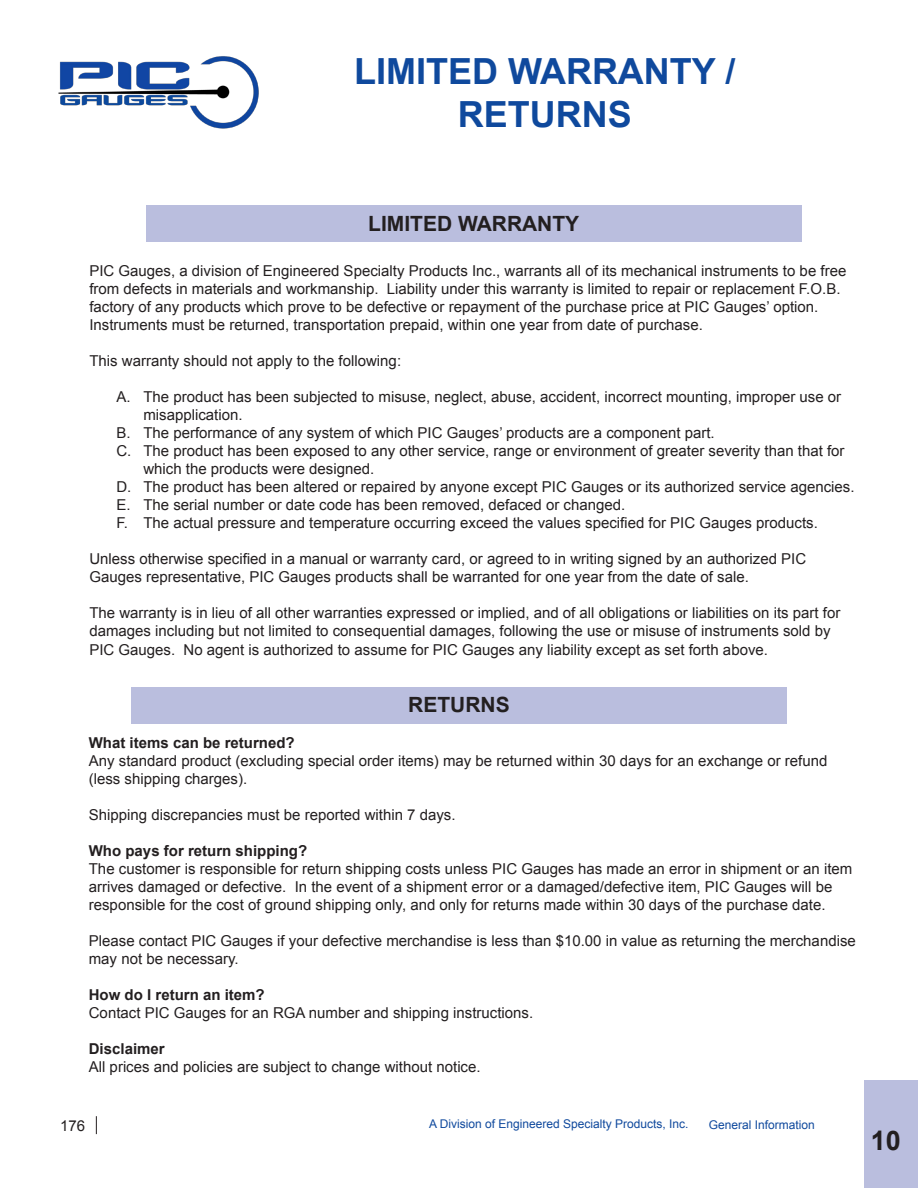
<style>
.page{position:relative;width:918px;height:1188px;background:#fff}
.page>*{position:absolute;margin:0;border:0;box-sizing:border-box;transform-origin:0 0}
.t1{font:700 36px "Arial";color:#0f499d}
.t2{font:700 27px "Arial";color:#231f20}
.t3{font:700 21px "Arial";color:#231f20}
.t4{font:15px/18px "Arial";color:#231f20}
.t5{font:700 15px "Arial";color:#231f20}
.t6{font:12px "Arial";color:#0f499d}
</style>
<div class="page">
<img style="left:58px;top:56px;width:201px;height:73px">
<svg style="left:96px;top:1116px;width:1px;height:18px"></svg>
<div style="left:146px;top:205px;width:655px;height:37px;background:#babede"></div>
<div style="left:864px;top:1080px;width:54px;height:108px;background:#babede"></div>
<div style="left:131px;top:687px;width:656px;height:37px;background:#babede"></div>
<p class="t1" style="left:354px;top:47px;width:383px">LIMITED WARRANTY /</p>
<p class="t1" style="left:458px;top:90px;width:175px">RETURNS</p>
<p class="t3" style="left:368px;top:209px;width:213px">LIMITED WARRANTY</p>
<p class="t4" style="left:89px;top:262px;width:758px">PIC Gauges, a division of Engineered Specialty Products Inc., warrants all of its mechanical instruments to be free from defects in materials and workmanship. Liability under this warranty is limited to repair or replacement F.O.B. factory of any products which prove to be defective or repayment of the purchase price at PIC Gauges’ option.<br>Instruments must be returned, transportation prepaid, within one year from date of purchase.</p>
<p class="t4" style="left:89px;top:352px;width:313px">This warranty should not apply to the following:</p>
<p class="t4" style="left:143px;top:388px;width:699px;text-indent:-27px">A. The product has been subjected to misuse, neglect, abuse, accident, incorrect mounting, improper use or misapplication.</p>
<p class="t4" style="left:116px;top:424px;width:600px">B. The performance of any system of which PIC Gauges’ products are a component part.</p>
<p class="t4" style="left:143px;top:442px;width:703px;text-indent:-27px">C. The product has been exposed to any other service, range or environment of greater severity than that for which the products were designed.</p>
<p class="t4" style="left:116px;top:478px;width:740px">D. The product has been altered or repaired by anyone except PIC Gauges or its authorized service agencies.</p>
<p class="t4" style="left:116px;top:496px;width:510px">E. The serial number or date code has been removed, defaced or changed.</p>
<p class="t4" style="left:116px;top:514px;width:703px">F. The actual pressure and temperature occurring exceed the values specified for PIC Gauges products.</p>
<p class="t4" style="left:89px;top:550px;width:718px">Unless otherwise specified in a manual or warranty card, or agreed to in writing signed by an authorized PIC<br>Gauges representative, PIC Gauges products shall be warranted for one year from the date of sale.</p>
<p class="t4" style="left:89px;top:604px;width:753px">The warranty is in lieu of all other warranties expressed or implied, and of all obligations or liabilities on its part for damages including but not limited to consequential damages, following the use or misuse of instruments sold by</p>
<p class="t4" style="left:89px;top:641px;width:680px">PIC Gauges. No agent is authorized to assume for PIC Gauges any liability except as set forth above.</p>
<p class="t3" style="left:408px;top:691px;width:103px">RETURNS</p>
<p class="t5" style="left:89px;top:733px;width:207px">What items can be returned?</p>
<p class="t4" style="left:89px;top:752px;width:740px">Any standard product (excluding special order items) may be returned within 30 days for an exchange or refund (less shipping charges).</p>
<p class="t4" style="left:89px;top:806px;width:368px">Shipping discrepancies must be reported within 7 days.</p>
<p class="t5" style="left:89px;top:841px;width:220px">Who pays for return shipping?</p>
<p class="t4" style="left:89px;top:860px;width:765px">The customer is responsible for return shipping costs unless PIC Gauges has made an error in shipment or an item arrives damaged or defective. In the event of a shipment error or a damaged/defective item, PIC Gauges will be responsible for the cost of ground shipping only, and only for returns made within 30 days of the purchase date.</p>
<p class="t4" style="left:89px;top:932px;width:769px">Please contact PIC Gauges if your defective merchandise is less than $10.00 in value as returning the merchandise may not be necessary.</p>
<p class="t5" style="left:89px;top:985px;width:177px">How do I return an item?</p>
<p class="t4" style="left:89px;top:1004px;width:446px">Contact PIC Gauges for an RGA number and shipping instructions.</p>
<p class="t5" style="left:89px;top:1039px;width:77px">Disclaimer</p>
<p class="t4" style="left:89px;top:1058px;width:393px">All prices and policies are subject to change without notice.</p>
<p class="t4" style="left:60px;top:1117px;width:27px">176</p>
<p class="t6" style="left:429px;top:1116px;width:261px">A Division of Engineered Specialty Products, Inc.</p>
<p class="t6" style="left:709px;top:1117px;width:108px">General Information</p>
<p class="t2" style="left:871px;top:1123px;width:32px">10</p>
</div>
